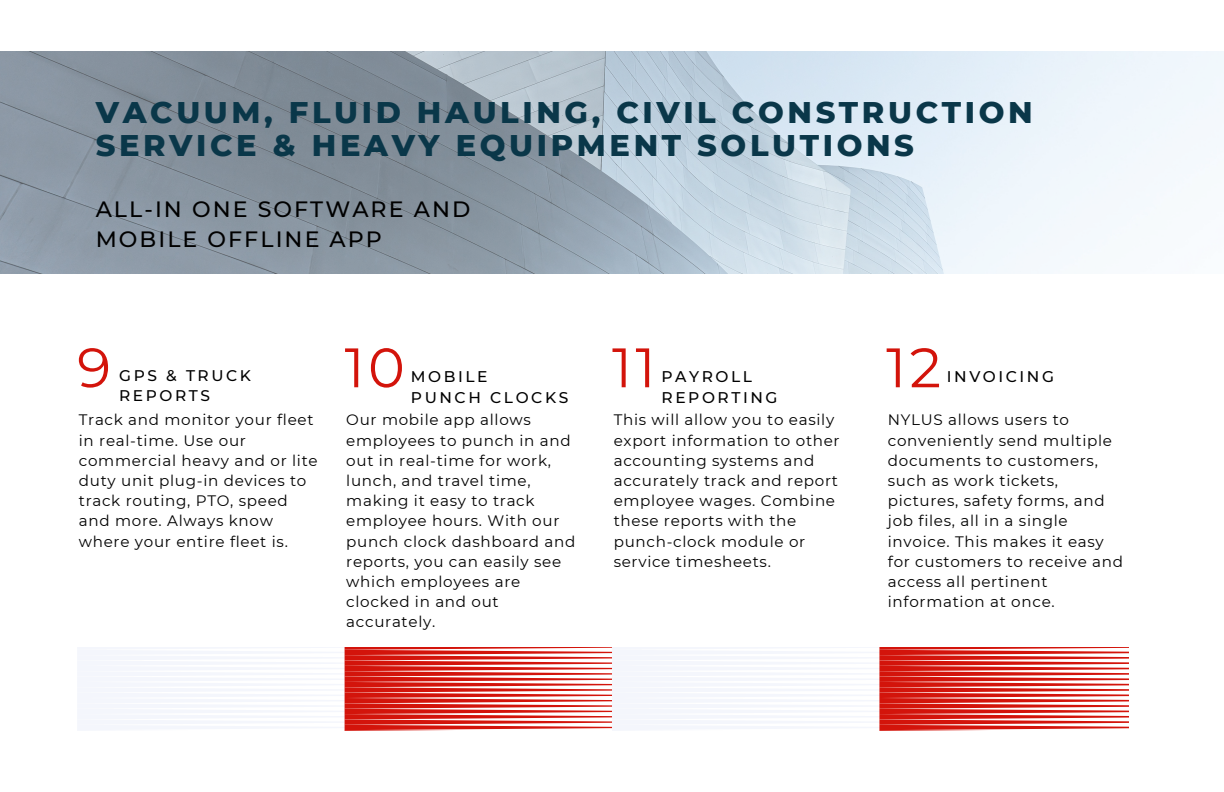
<style>
.page{position:relative;width:1224px;height:792px;background:#fff}
.page>*{position:absolute;margin:0;border:0;box-sizing:border-box;transform-origin:0 0}
.t1{font:55.6px "Montserrat";color:#d3140b}
.t2{font:800 30.4px/33px "Montserrat";letter-spacing:.12em;color:#0a3749}
.t3{font:500 22.2px "Montserrat";letter-spacing:.095em;color:#000}
.t4{font:500 15.4px "Montserrat";letter-spacing:.165em;color:#000}
.t5{font:15.2px/20.2px "Montserrat";letter-spacing:.045em;color:#000}
</style>
<div class="page">
<svg style="left:78px;top:648px;width:1050px;height:83px"></svg>
<img style="left:0;top:52px;width:1224px;height:222px">
<p class="t2" style="left:96px;top:95px;width:938px">VACUUM, FLUID HAULING, CIVIL CONSTRUCTION<br>SERVICE &amp; HEAVY EQUIPMENT SOLUTIONS</p>
<p class="t3" style="left:96px;top:196px;width:376px">ALL-IN ONE SOFTWARE AND</p>
<p class="t3" style="left:96px;top:226px;width:288px">MOBILE OFFLINE APP</p>
<p class="t1" style="left:77px;top:333px;width:35px">9</p>
<p class="t1" style="left:345px;top:333px;width:62px">10</p>
<p class="t1" style="left:612px;top:333px;width:45px">11</p>
<p class="t1" style="left:886px;top:333px;width:57px">12</p>
<p class="t4" style="left:119px;top:366px;width:133px">GPS &amp; TRUCK</p>
<p class="t4" style="left:119px;top:386px;width:92px">REPORTS</p>
<p class="t4" style="left:411px;top:367px;width:78px">MOBILE</p>
<p class="t4" style="left:411px;top:388px;width:159px">PUNCH CLOCKS</p>
<p class="t4" style="left:662px;top:367px;width:92px">PAYROLL</p>
<p class="t4" style="left:662px;top:388px;width:117px">REPORTING</p>
<p class="t4" style="left:947px;top:367px;width:109px">INVOICING</p>
<p class="t5" style="left:79px;top:410px;width:240px">Track and monitor your fleet in real-time. Use our commercial heavy and or lite duty unit plug-in devices to track routing, PTO, speed and more. Always know where your entire fleet is.</p>
<p class="t5" style="left:346px;top:410px;width:231px">Our mobile app allows employees to punch in and out in real-time for work, lunch, and travel time, making it easy to track employee hours. With our punch clock dashboard and reports, you can easily see which employees are clocked in and out accurately.</p>
<p class="t5" style="left:614px;top:410px;width:227px">This will allow you to easily export information to other accounting systems and accurately track and report employee wages. Combine these reports with the punch-clock module or service timesheets.</p>
<p class="t5" style="left:888px;top:410px;width:237px">NYLUS allows users to conveniently send multiple documents to customers, such as work tickets, pictures, safety forms, and job files, all in a single invoice. This makes it easy for customers to receive and access all pertinent information at once.</p>
</div>
